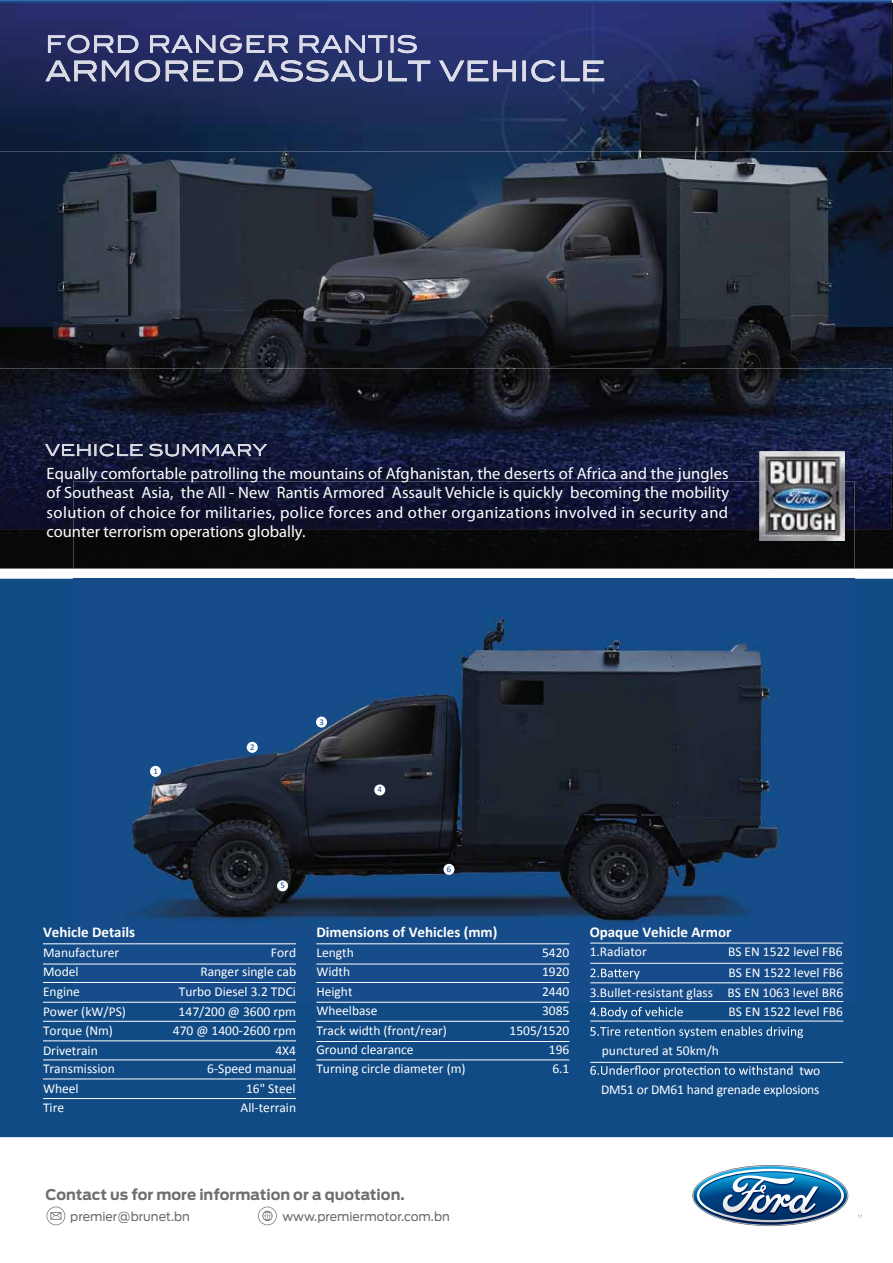
<style>
.page{position:relative;width:893px;height:1263px;background:#fff}
.page>*{position:absolute;margin:0;border:0;box-sizing:border-box;transform-origin:0 0}
.t1{font:16.5px/19.5px "Myriad Pro";color:#fff;text-align:justify}
.t2{font:700 15px "Calibri";color:#fff}
.t3{font:700 14.7px "Ford Antenna";color:#6d6e71}
.t4{font:13.5px/19.5px "Calibri";color:#fff}
.t5{font:12.3px "Ford Antenna";color:#6d6e71}
.t6{font:8.7px "Calibri";color:#014894}
</style>
<div class="page">
<img style="left:0;top:0;width:893px;height:568px">
<div style="left:0;top:579px;width:893px;height:558px;background:#114b86"></div>
<img style="left:0;top:3px;width:892px;height:148px">
<img style="left:0;top:368px;width:892px;height:161px">
<img style="left:48px;top:35px;width:369px;height:18px">
<img style="left:102px;top:60px;width:502px;height:22px">
<img style="left:45px;top:444px;width:222px;height:12px">
<img style="left:74px;top:482px;width:780px;height:519px">
<hr style="left:43px;top:943px;width:253px;height:1px;background:#fff">
<hr style="left:43px;top:964px;width:253px;height:1px;background:#fff">
<hr style="left:43px;top:1002px;width:253px;height:1px;background:#fff">
<hr style="left:43px;top:1021px;width:253px;height:1px;background:#fff">
<hr style="left:43px;top:1040px;width:253px;height:1px;background:#fff">
<hr style="left:43px;top:1059px;width:253px;height:1px;background:#fff">
<hr style="left:43px;top:1078px;width:253px;height:1px;background:#fff">
<hr style="left:43px;top:1098px;width:253px;height:1px;background:#fff">
<hr style="left:43px;top:982px;width:253px;height:1px;background:#fff">
<hr style="left:316px;top:943px;width:253px;height:1px;background:#fff">
<hr style="left:316px;top:964px;width:253px;height:1px;background:#fff">
<hr style="left:316px;top:982px;width:253px;height:1px;background:#fff">
<hr style="left:316px;top:1002px;width:253px;height:1px;background:#fff">
<hr style="left:316px;top:1021px;width:253px;height:1px;background:#fff">
<hr style="left:316px;top:1041px;width:253px;height:1px;background:#fff">
<hr style="left:316px;top:1059px;width:253px;height:1px;background:#fff">
<hr style="left:590px;top:943px;width:253px;height:1px;background:#fff">
<hr style="left:590px;top:963px;width:253px;height:1px;background:#fff">
<hr style="left:590px;top:982px;width:253px;height:1px;background:#fff">
<hr style="left:590px;top:1001px;width:253px;height:1px;background:#fff">
<hr style="left:590px;top:1021px;width:253px;height:1px;background:#fff">
<hr style="left:590px;top:1062px;width:253px;height:1px;background:#fff">
<svg style="left:590px;top:968px;width:50px;height:11px"></svg>
<svg style="left:590px;top:1007px;width:93px;height:11px"></svg>
<svg style="left:590px;top:1026px;width:213px;height:12px;background:#406e9d"></svg>
<svg style="left:590px;top:1065px;width:202px;height:12px;background:#416f9e"></svg>
<div style="left:150px;top:766px;width:11px;height:11px;background:#fff;border-radius:50%"></div>
<div style="left:316px;top:717px;width:11px;height:11px;background:#fff;border-radius:50%"></div>
<div style="left:277px;top:880px;width:11px;height:11px;background:#fff;border-radius:50%"></div>
<div style="left:443px;top:864px;width:11px;height:11px;background:#fff;border-radius:50%"></div>
<div style="left:374px;top:784px;width:11px;height:11px;background:#fff;border-radius:50%"></div>
<div style="left:247px;top:742px;width:11px;height:11px;background:#fff;border-radius:50%"></div>
<img style="left:760px;top:451px;width:85px;height:90px">
<svg style="left:47px;top:1206px;width:18px;height:19px"></svg>
<svg style="left:258px;top:1206px;width:19px;height:19px"></svg>
<svg style="left:694px;top:1166px;width:153px;height:59px"></svg>
<p class="t1" style="left:46px;top:463px;width:684px">Equally comfortable patrolling the mountains of Afghanistan, the deserts of Africa and the jungles of Southeast Asia, the All - New Rantis Armored Assault Vehicle is quickly becoming the mobility solution of choice for militaries, police forces and other organizations involved in security and counter terrorism operations globally.</p>
<p class="t6" style="left:153px;top:765px;width:6px">1</p>
<p class="t6" style="left:250px;top:741px;width:6px">2</p>
<p class="t6" style="left:319px;top:716px;width:6px">3</p>
<p class="t6" style="left:378px;top:784px;width:6px">4</p>
<p class="t6" style="left:280px;top:880px;width:6px">5</p>
<p class="t6" style="left:447px;top:863px;width:6px">6</p>
<p class="t2" style="left:316px;top:923px;width:183px">Dimensions of Vehicles (mm)</p>
<p class="t4" style="left:316px;top:942px;width:151px">Length<br>Width<br>Height<br>Wheelbase<br>Track width (front/rear)<br>Ground clearance<br>Turning circle diameter (m)</p>
<p class="t4" style="left:509px;top:942px;width:61px;text-align:right">5420<br>1920<br>2440<br>3085<br>1505/1520<br>196</p>
<p class="t2" style="left:43px;top:923px;width:94px">Vehicle Details</p>
<p class="t4" style="left:43px;top:942px;width:78px">Manufacturer<br>Model<br>Engine</p>
<p class="t4" style="left:179px;top:942px;width:119px;text-align:right">Ford<br>Ranger single cab<br>Turbo Diesel 3.2 TDCi</p>
<p class="t4" style="left:173px;top:1001px;width:125px;text-align:center">147/200 @ 3600 rpm<br>470 @ 1400-2600 rpm</p>
<p class="t4" style="left:43px;top:1001px;width:84px">Power (kW/PS)<br>Torque (Nm)</p>
<p class="t4" style="left:43px;top:1040px;width:56px">Drivetrain</p>
<p class="t4" style="left:275px;top:1040px;width:22px">4X4</p>
<p class="t4" style="left:207px;top:1058px;width:90px;text-align:right">6-Speed manual<br>16" Steel<br>All-terrain</p>
<p class="t4" style="left:43px;top:1058px;width:73px">Transmission</p>
<p class="t4" style="left:552px;top:1058px;width:19px">6.1</p>
<p class="t4" style="left:43px;top:1078px;width:37px">Wheel<br>Tire</p>
<p class="t2" style="left:590px;top:922px;width:143px">Opaque Vehicle Armor</p>
<p class="t4" style="left:590px;top:941px;width:59px">1.Radiator</p>
<p class="t4" style="left:590px;top:982px;width:125px">3.Bullet-resistant glass</p>
<p class="t4" style="left:728px;top:940px;width:117px;line-height:21px">BS EN 1522 level FB6<br>BS EN 1522 level FB6</p>
<p class="t4" style="left:727px;top:982px;width:117px">BS EN 1063 level BR6<br>BS EN 1522 level FB6</p>
<p class="t4" style="left:602px;top:1040px;width:119px">punctured at 50km/h</p>
<p class="t4" style="left:601px;top:1060px;width:221px;text-align:right">two<br>DM51 or DM61 hand grenade explosions</p>
<p class="t3" style="left:46px;top:1181px;width:361px">Contact us for more information or a quotation.</p>
<p class="t5" style="left:70px;top:1206px;width:121px">premier@brunet.bn</p>
<p class="t5" style="left:282px;top:1206px;width:169px">www.premiermotor.com.bn</p>
</div>
